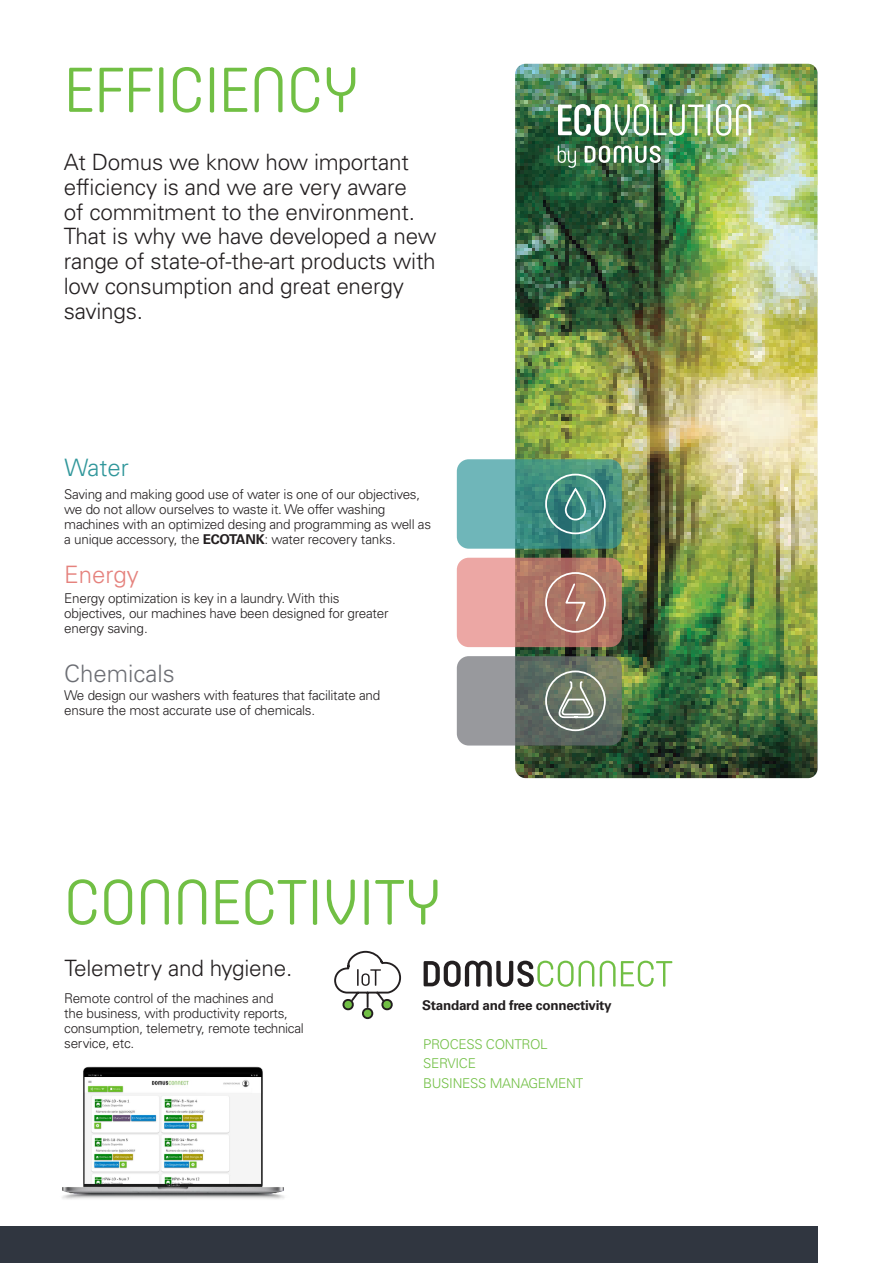
<style>
.page{position:relative;width:893px;height:1263px;background:#fff}
.page>*{position:absolute;margin:0;border:0;box-sizing:border-box;transform-origin:0 0}
.t1{font:300 62.7px "Core Mellow";letter-spacing:-.02em;color:#71bf44}
.t2{font:300 24px "Univers LT Std";color:#6c6e74}
.t3{font:300 24px "Univers LT Std";color:#e5827d}
.t4{font:300 24px "Univers LT Std";color:#31979b}
.t5{font:300 22.5px/24.8px "Univers LT Std";letter-spacing:-.01em;color:#231f20}
.t6{font:300 13.5px/15px "Univers LT Std";letter-spacing:-.02em;color:#231f20}
.t7{font:300 13.5px "Univers LT Std";letter-spacing:-.02em;color:#71bf44}
.t8{font:700 13.5px "Univers LT Std";letter-spacing:-.02em;color:#231f20}
.s1{font-weight:700}
</style>
<div class="page">
<img style="left:62px;top:1066px;width:223px;height:133px">
<div style="left:0;top:1226px;width:817px;height:37px;background:#303640"></div>
<img style="left:515px;top:64px;width:302px;height:714px">
<svg style="left:558px;top:104px;width:146px;height:32px"></svg>
<hr style="left:708px;top:104px;width:2px;height:32px;background:#fff">
<svg style="left:716px;top:104px;width:35px;height:32px"></svg>
<svg style="left:558px;top:146px;width:18px;height:22px"></svg>
<svg style="left:585px;top:146px;width:76px;height:17px"></svg>
<svg style="left:457px;top:459px;width:165px;height:90px;background:#539c95"></svg>
<svg style="left:457px;top:656px;width:165px;height:89px;background:#787f7b"></svg>
<svg style="left:457px;top:558px;width:165px;height:89px;background:#c6897f"></svg>
<div style="left:545px;top:474px;width:61px;height:60px;border:2px solid #fff;border-radius:50%"></div>
<div style="left:565px;top:488px;width:21px;height:32px;border:2px solid #fff;border-radius:10px"></div>
<div style="left:545px;top:572px;width:61px;height:61px;border:2px solid #fff;border-radius:50%"></div>
<svg style="left:564px;top:582px;width:23px;height:41px"></svg>
<div style="left:545px;top:670px;width:61px;height:61px;border:2px solid #fff;border-radius:50%"></div>
<svg style="left:555px;top:680px;width:42px;height:39px;background:#889282"></svg>
<svg style="left:424px;top:961px;width:248px;height:26px"></svg>
<div style="left:363px;top:1009px;width:9px;height:9px;background:#71bf44;border-radius:50%"></div>
<div style="left:362px;top:1008px;width:11px;height:11px;border:2px solid #231f20;border-radius:50%"></div>
<svg style="left:334px;top:950px;width:68px;height:61px"></svg>
<p class="t1" style="left:64px;top:42px;width:297px">EFFICIENCY</p>
<p class="t5" style="left:64px;top:150px;width:374px">At Domus we know how important efficiency is and we are very aware<br>of commitment to the environment.<br>That is why we have developed a new range of state-of-the-art products with low consumption and great energy savings.</p>
<p class="t4" style="left:65px;top:453px;width:66px">Water</p>
<p class="t6" style="left:64px;top:487px;width:368px">Saving and making good use of water is one of our objectives, we do not allow ourselves to waste it. We offer washing machines with an optimized desing and programming as well as a unique accessory, the <span class="s1">ECOTANK</span>: water recovery tanks.</p>
<p class="t3" style="left:64px;top:560px;width:76px">Energy</p>
<p class="t6" style="left:64px;top:591px;width:326px">Energy optimization is key in a laundry. With this objectives, our machines have been designed for greater energy saving.</p>
<p class="t2" style="left:64px;top:659px;width:112px">Chemicals</p>
<p class="t6" style="left:64px;top:688px;width:318px">We design our washers with features that facilitate and ensure the most accurate use of chemicals.</p>
<p class="t1" style="left:64px;top:854px;width:380px">CONNECTIVITY</p>
<p class="t5" style="left:65px;top:955px;width:229px">Telemetry and hygiene.</p>
<p class="t6" style="left:64px;top:991px;width:241px">Remote control of the machines and<br>the business, with productivity reports, consumption, telemetry, remote technical service, etc.</p>
<p class="t8" style="left:422px;top:997px;width:191px">Standard and free connectivity</p>
<p class="t7" style="left:423px;top:1036px;width:126px">PROCESS CONTROL</p>
<p class="t7" style="left:423px;top:1055px;width:54px">SERVICE</p>
<p class="t7" style="left:423px;top:1075px;width:162px">BUSINESS MANAGEMENT</p>
</div>
